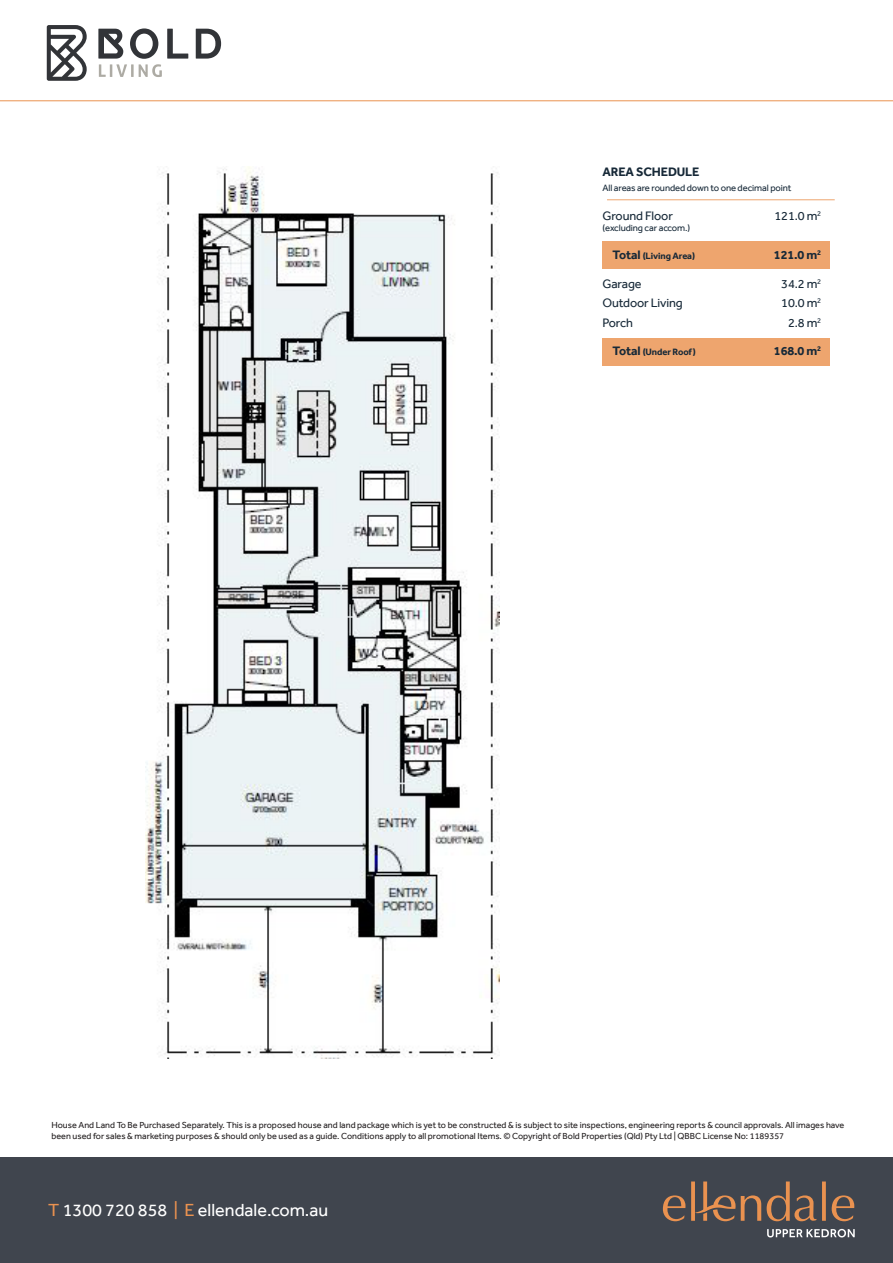
<style>
.page{position:relative;width:893px;height:1263px;background:#fff}
.page>*{position:absolute;margin:0;border:0;box-sizing:border-box;transform-origin:0 0}
.t1{font:18px "Effra";color:#fff}
.t2{font:12.6px "Effra";letter-spacing:-.01em;color:#172938}
.t3{font:700 12.6px "Effra";letter-spacing:-.01em;color:#172938}
.t4{font:9.45px "Effra";letter-spacing:-.01em;color:#172938}
.t5{font:700 9.45px "Effra";letter-spacing:-.01em;color:#172938}
.t6{font:9px/10.8px "Effra";color:#231f20}
.s1{font-size:12.6px}
.s2{color:#ea9250}
</style>
<div class="page">
<hr style="left:0;top:100px;width:893px;height:1px;background:#ea9250">
<div style="left:602px;top:338px;width:228px;height:28px;background:#eea56e"></div>
<div style="left:602px;top:241px;width:228px;height:28px;background:#eea56e"></div>
<hr style="left:607px;top:199px;width:228px;height:1px;background:#eea56e">
<svg style="left:47px;top:25px;width:40px;height:56px"></svg>
<svg style="left:98px;top:28px;width:90px;height:49px"></svg>
<svg style="left:196px;top:29px;width:25px;height:30px"></svg>
<img style="left:146px;top:166px;width:353px;height:892px">
<div style="left:0;top:1158px;width:893px;height:105px;background:#40454e"></div>
<svg style="left:767px;top:1229px;width:88px;height:8px"></svg>
<svg style="left:767px;top:1181px;width:49px;height:40px"></svg>
<svg style="left:822px;top:1181px;width:4px;height:40px"></svg>
<svg style="left:832px;top:1195px;width:22px;height:26px"></svg>
<svg style="left:663px;top:1195px;width:22px;height:26px"></svg>
<svg style="left:691px;top:1181px;width:70px;height:40px"></svg>
<p class="t3" style="left:602px;top:164px;width:99px">AREA SCHEDULE</p>
<p class="t4" style="left:602px;top:182px;width:191px">All areas are rounded down to one decimal point</p>
<p class="t2" style="left:602px;top:208px;width:72px">Ground Floor</p>
<p class="t2" style="left:774px;top:208px;width:48px">121.0 m<sup>2</sup></p>
<p class="t4" style="left:602px;top:222px;width:89px">(excluding car accom.)</p>
<p class="t5" style="left:613px;top:250px;width:84px"><span class="s1">Total</span> (Living Area)</p>
<p class="t3" style="left:774px;top:248px;width:49px">121.0 m<sup>2</sup></p>
<p class="t2" style="left:602px;top:276px;width:41px">Garage</p>
<p class="t2" style="left:781px;top:276px;width:42px">34.2 m<sup>2</sup></p>
<p class="t2" style="left:602px;top:296px;width:82px">Outdoor Living</p>
<p class="t2" style="left:781px;top:296px;width:42px">10.0 m<sup>2</sup></p>
<p class="t2" style="left:602px;top:315px;width:32px">Porch</p>
<p class="t2" style="left:788px;top:315px;width:35px">2.8 m<sup>2</sup></p>
<p class="t5" style="left:613px;top:347px;width:85px"><span class="s1">Total</span> (Under Roof)</p>
<p class="t3" style="left:774px;top:344px;width:49px">168.0 m<sup>2</sup></p>
<p class="t6" style="left:51px;top:1119px;width:794px">House And Land To Be Purchased Separately. This is a proposed house and land package which is yet to be constructed &amp; is subject to site inspections, engineering reports &amp; council approvals. All images have been used for sales &amp; marketing purposes &amp; should only be used as a guide. Conditions apply to all promotional Items. © Copyright of Bold Properties (Qld) Pty Ltd | QBBC License No: 1189357</p>
<p class="t1" style="left:48px;top:1199px;width:282px"><span class="s2">T</span> 1300 720 858 <span class="s2">| E</span> ellendale.com.au</p>
</div>
